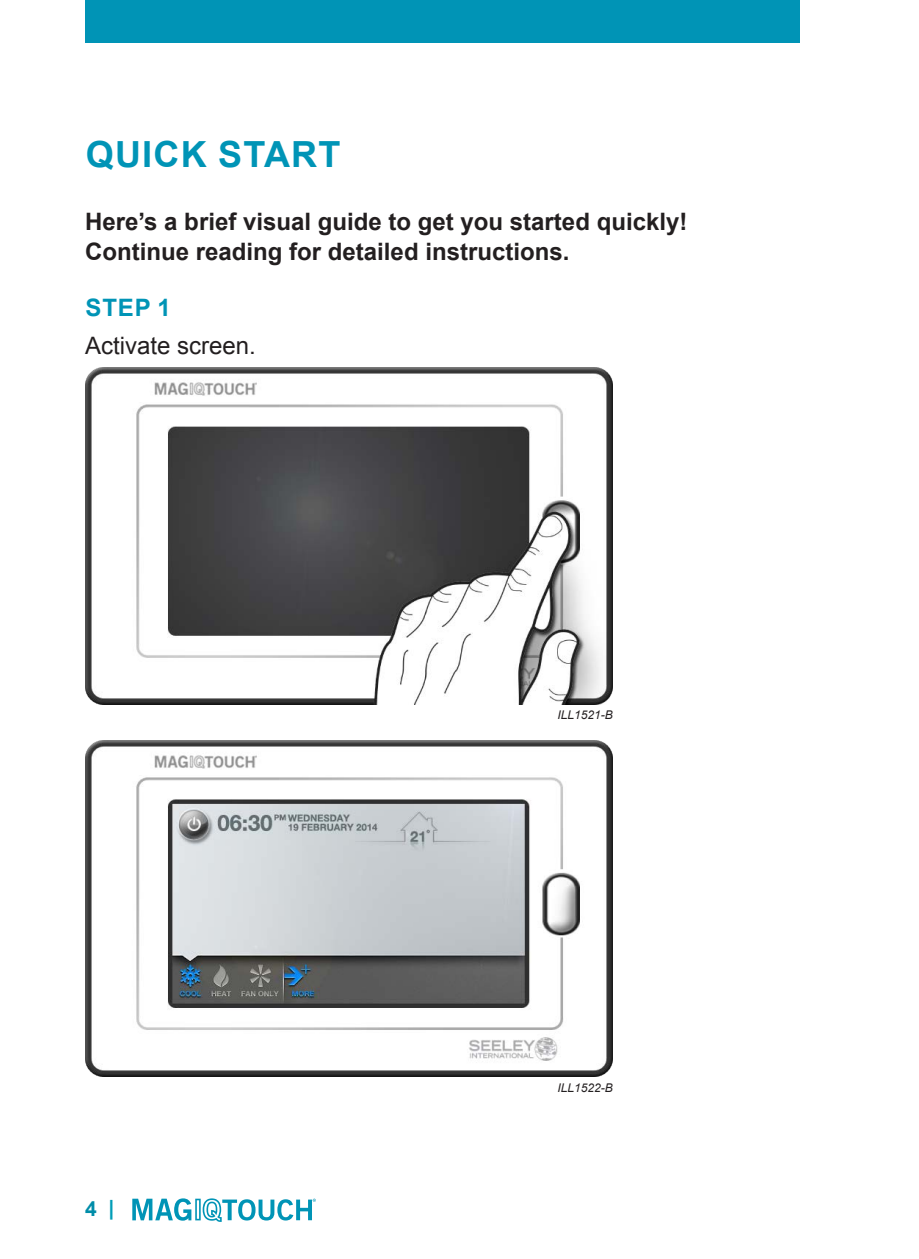
<style>
.page{position:relative;width:919px;height:1259px;background:#fff}
.page>*{position:absolute;margin:0;border:0;box-sizing:border-box;transform-origin:0 0}
.t1{font:700 36px "Arial";letter-spacing:.035em;color:#0094b6}
.t2{font:700 24px/30px "Arial";color:#231f20}
.t3{font:24px "Arial";color:#231f20}
.t4{font:700 24px "Arial";color:#0094b6}
.t5{font:700 21px "Arial";color:#008da9}
.t6{font:italic 12px "Arial";color:#231f20}
.s1{color:#009db7}
</style>
<div class="page">
<div style="left:85px;top:0;width:714px;height:43px;background:#0094b6"></div>
<svg style="left:132px;top:1198px;width:184px;height:24px"></svg>
<img style="left:86px;top:368px;width:526px;height:336px">
<img style="left:85px;top:740px;width:527px;height:336px">
<h1 class="t1" style="left:86px;top:129px;width:256px">QUICK START</h1>
<p class="t2" style="left:85px;top:207px;width:603px">Here’s a brief visual guide to get you started quickly!<br>Continue reading for detailed instructions.</p>
<p class="t4" style="left:85px;top:290px;width:87px">STEP 1</p>
<p class="t3" style="left:85px;top:329px;width:172px">Activate screen.</p>
<p class="t6" style="left:557px;top:707px;width:57px">ILL1521-B</p>
<p class="t5" style="left:85px;top:1194px;width:31px">4 <span class="s1">|</span></p>
<p class="t6" style="left:557px;top:1080px;width:57px">ILL1522-B</p>
</div>
